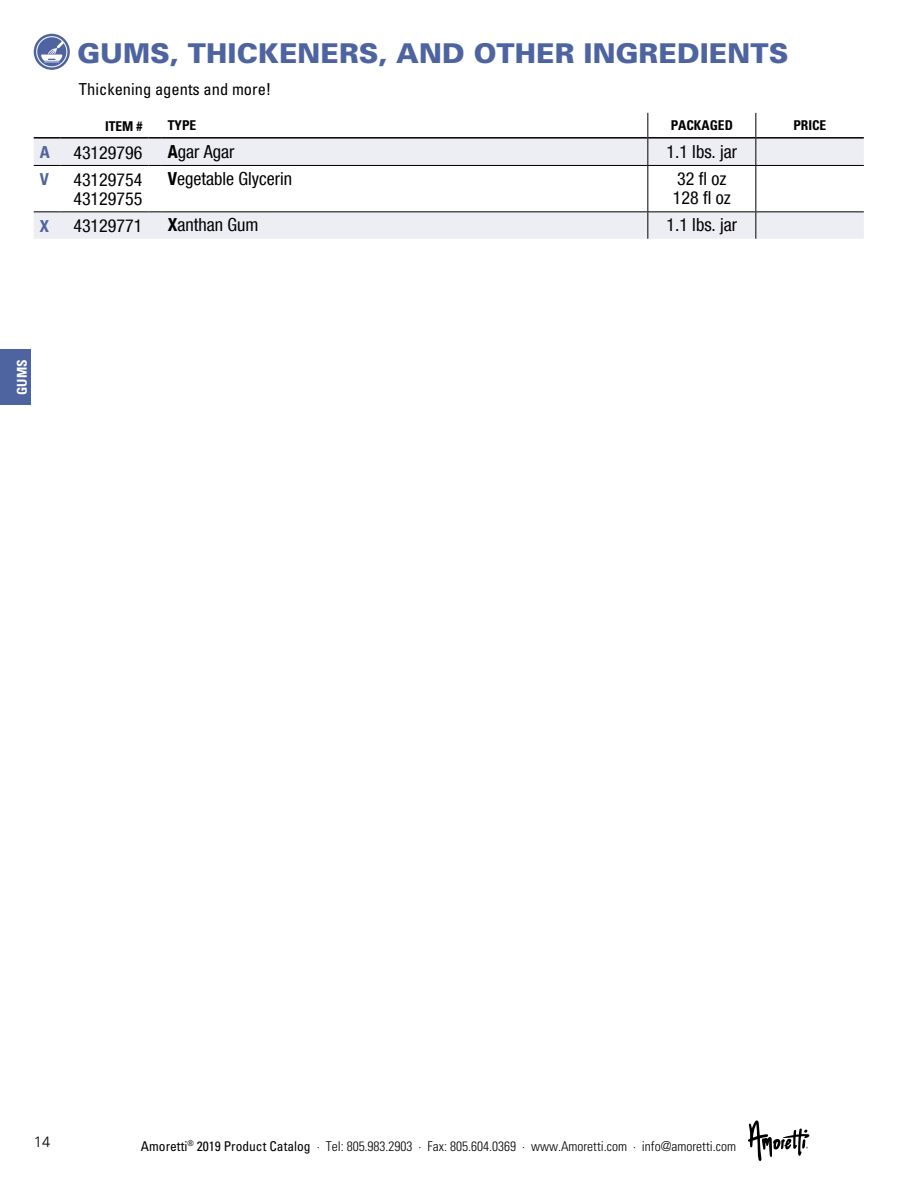
<style>
.page{position:relative;width:918px;height:1188px;background:#fff}
.page>*{position:absolute;margin:0;border:0;box-sizing:border-box;transform-origin:0 0}
.t1{font:900 27.3px "Univers";letter-spacing:.005em;color:#4e64a0}
.t2{font:condensed 18px/19.5px "Helvetica Neue LT Com";color:#000}
.t3{font:condensed 16.5px "Univers";color:#000}
.t4{font:700 condensed 16.5px "Univers";color:#4e64a0}
.t5{font:300 15px "Univers";color:#000}
.t6{font:300 condensed 13.5px "Univers";color:#000}
.t7{font:700 condensed 13.5px "Univers";color:#000}
.t8{font:700 condensed 13.5px "Univers";color:#fff}
.s1{font-weight:700}
.s2{font-weight:400}
</style>
<div class="page">
<svg style="left:34px;top:34px;width:36px;height:36px"></svg>
<svg style="left:36px;top:36px;width:31px;height:31px"></svg>
<div style="left:0;top:349px;width:31px;height:56px;background:#4e64a0"></div>
<svg style="left:34px;top:139px;width:830px;height:100px;fill:#ededf4"></svg>
<svg style="left:34px;top:165px;width:27px;height:1px"></svg>
<hr style="left:61px;top:165px;width:87px;height:1px;background:#000">
<svg style="left:148px;top:165px;width:14px;height:1px"></svg>
<hr style="left:162px;top:165px;width:486px;height:1px;background:#000">
<hr style="left:648px;top:165px;width:108px;height:1px;background:#000">
<hr style="left:756px;top:165px;width:108px;height:1px;background:#000">
<svg style="left:34px;top:211px;width:27px;height:1px"></svg>
<hr style="left:61px;top:211px;width:87px;height:1px;background:#000">
<svg style="left:148px;top:211px;width:14px;height:1px"></svg>
<hr style="left:162px;top:211px;width:486px;height:1px;background:#000">
<hr style="left:648px;top:211px;width:108px;height:1px;background:#000">
<hr style="left:756px;top:211px;width:108px;height:1px;background:#000">
<hr style="left:34px;top:137px;width:27px;height:2px;background:#000">
<hr style="left:61px;top:137px;width:87px;height:2px;background:#000">
<svg style="left:148px;top:137px;width:14px;height:2px"></svg>
<hr style="left:162px;top:137px;width:485px;height:2px;background:#000">
<hr style="left:648px;top:137px;width:107px;height:2px;background:#000">
<hr style="left:756px;top:137px;width:108px;height:2px;background:#000">
<svg style="left:647px;top:113px;width:1px;height:52px"></svg>
<svg style="left:755px;top:113px;width:1px;height:52px"></svg>
<hr style="left:647px;top:166px;width:1px;height:45px;background:#000">
<hr style="left:755px;top:166px;width:1px;height:45px;background:#000">
<svg style="left:647px;top:212px;width:1px;height:27px"></svg>
<svg style="left:755px;top:212px;width:1px;height:27px"></svg>
<svg style="left:748px;top:1120px;width:62px;height:41px"></svg>
<h1 class="t1" style="left:77px;top:36px;width:712px">GUMS, THICKENERS, AND OTHER INGREDIENTS</h1>
<p class="t3" style="left:79px;top:79px;width:194px">Thickening agents and more!</p>
<p class="t7" style="left:105px;top:118px;width:39px">ITEM #</p>
<p class="t7" style="left:168px;top:117px;width:30px">TYPE</p>
<p class="t7" style="left:671px;top:117px;width:64px">PACKAGED</p>
<p class="t7" style="left:793px;top:117px;width:35px">PRICE</p>
<p class="t4" style="left:40px;top:142px;width:12px">A</p>
<p class="t2" style="left:73px;top:143px;width:71px">43129796</p>
<p class="t2" style="left:168px;top:142px;width:68px"><span class="s1">A</span>gar Agar</p>
<p class="t2" style="left:666px;top:142px;width:72px">1.1 lbs. jar</p>
<p class="t4" style="left:40px;top:169px;width:11px">V</p>
<p class="t2" style="left:73px;top:170px;width:71px">43129754<br>43129755</p>
<p class="t2" style="left:168px;top:168px;width:126px"><span class="s1">V</span>egetable Glycerin</p>
<p class="t2" style="left:673px;top:168px;width:59px">32 fl oz<br>128 fl oz</p>
<p class="t4" style="left:40px;top:216px;width:11px">X</p>
<p class="t2" style="left:73px;top:216px;width:71px">43129771</p>
<p class="t2" style="left:168px;top:215px;width:92px"><span class="s1">X</span>anthan Gum</p>
<p class="t2" style="left:666px;top:215px;width:72px">1.1 lbs. jar</p>
<p class="t8" style="left:14px;top:395px;width:37px;rotate:-90deg">GUMS</p>
<p class="t5" style="left:34px;top:1133px;width:18px">14</p>
<p class="t6" style="left:141px;top:1138px;width:597px"><span class="s2">Amoretti</span><sup>®</sup> <span class="s2">2019 Product Catalog</span> · Tel: 805.983.2903 · Fax: 805.604.0369 · www.Amoretti.com · info@amoretti.com</p>
</div>
